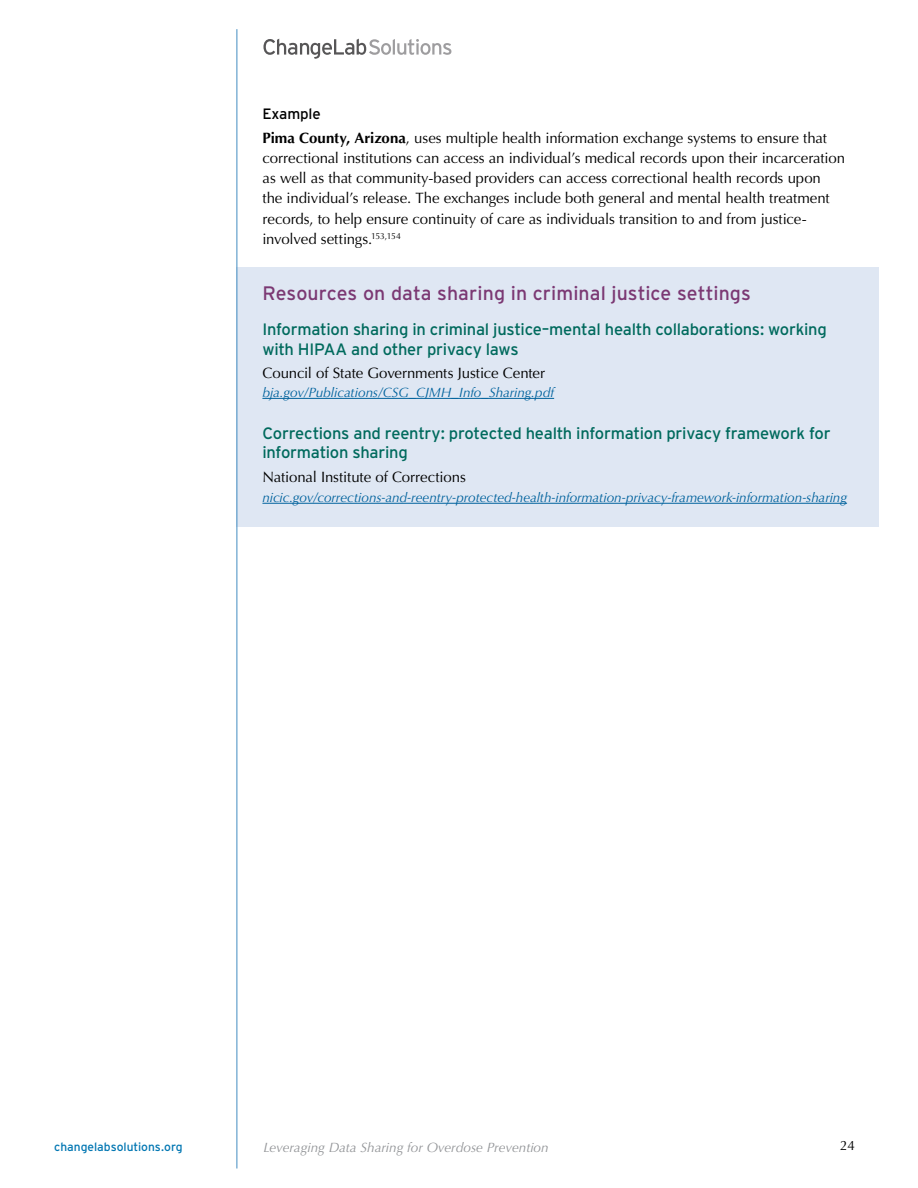
<style>
.page{position:relative;width:918px;height:1188px;background:#fff}
.page>*{position:absolute;margin:0;border:0;box-sizing:border-box;transform-origin:0 0}
.Resources_titles{font:19.5px "Interstate";letter-spacing:.005em;color:#7b3873}
.resources_secondary{font:16.5px/19.5px "Interstate";letter-spacing:-.015em;color:#006a5d}
.text{font:15px/20.2px "Optima";letter-spacing:-.005em;color:#000}
.level_4{font:15px "Interstate";letter-spacing:-.005em;color:#000}
.text-2{font:italic 13.5px "Optima";letter-spacing:-.005em;color:#00629d}
.t1{font:italic 13.5px "Optima";color:#939598}
.t2{font:13.5px "Optima";color:#000}
.t3{font:12px "Interstate";color:#0076b2}
.s1{font-weight:700}
</style>
<div class="page">
<svg style="left:264px;top:39px;width:187px;height:20px"></svg>
<div style="left:237px;top:267px;width:642px;height:260px;background:#dfe7f3"></div>
<hr style="left:262px;top:398px;width:292px;height:1px;background:#00629d">
<hr style="left:262px;top:503px;width:585px;height:1px;background:#00629d">
<hr style="left:237px;top:29px;width:1px;height:1139px;background:#438dc1">
<p class="level_4" style="left:262px;top:105px;width:60px">Example</p>
<p class="text" style="left:262px;top:128px;width:584px"><span class="s1">Pima County, Arizona</span>, uses multiple health information exchange systems to ensure that correctional institutions can access an individual’s medical records upon their incarceration as well as that community-based providers can access correctional health records upon<br>the individual’s release. The exchanges include both general and mental health treatment records, to help ensure continuity of care as individuals transition to and from justice&shy;involved settings.<sup>153,154</sup></p>
<p class="Resources_titles" style="left:262px;top:283px;width:490px">Resources on data sharing in criminal justice settings</p>
<p class="resources_secondary" style="left:262px;top:320px;width:566px">Information sharing in criminal justice–mental health collaborations: working with HIPAA and other privacy laws</p>
<p class="text" style="left:262px;top:363px;width:284px">Council of State Governments Justice Center</p>
<p class="text-2" style="left:262px;top:385px;width:293px">bja.gov/Publications/CSG_CJMH_Info_Sharing.pdf</p>
<p class="resources_secondary" style="left:262px;top:423px;width:570px">Corrections and reentry: protected health information privacy framework for information sharing</p>
<p class="text" style="left:262px;top:467px;width:205px">National Institute of Corrections</p>
<p class="text-2" style="left:262px;top:489px;width:586px">nicic.gov/corrections-and-reentry-protected-health-information-privacy-framework-information-sharing</p>
<p class="t3" style="left:54px;top:1140px;width:130px">changelabsolutions.org</p>
<p class="t1" style="left:264px;top:1140px;width:287px">Leveraging Data Sharing for Overdose Prevention</p>
<p class="t2" style="left:840px;top:1138px;width:17px">24</p>
</div>
